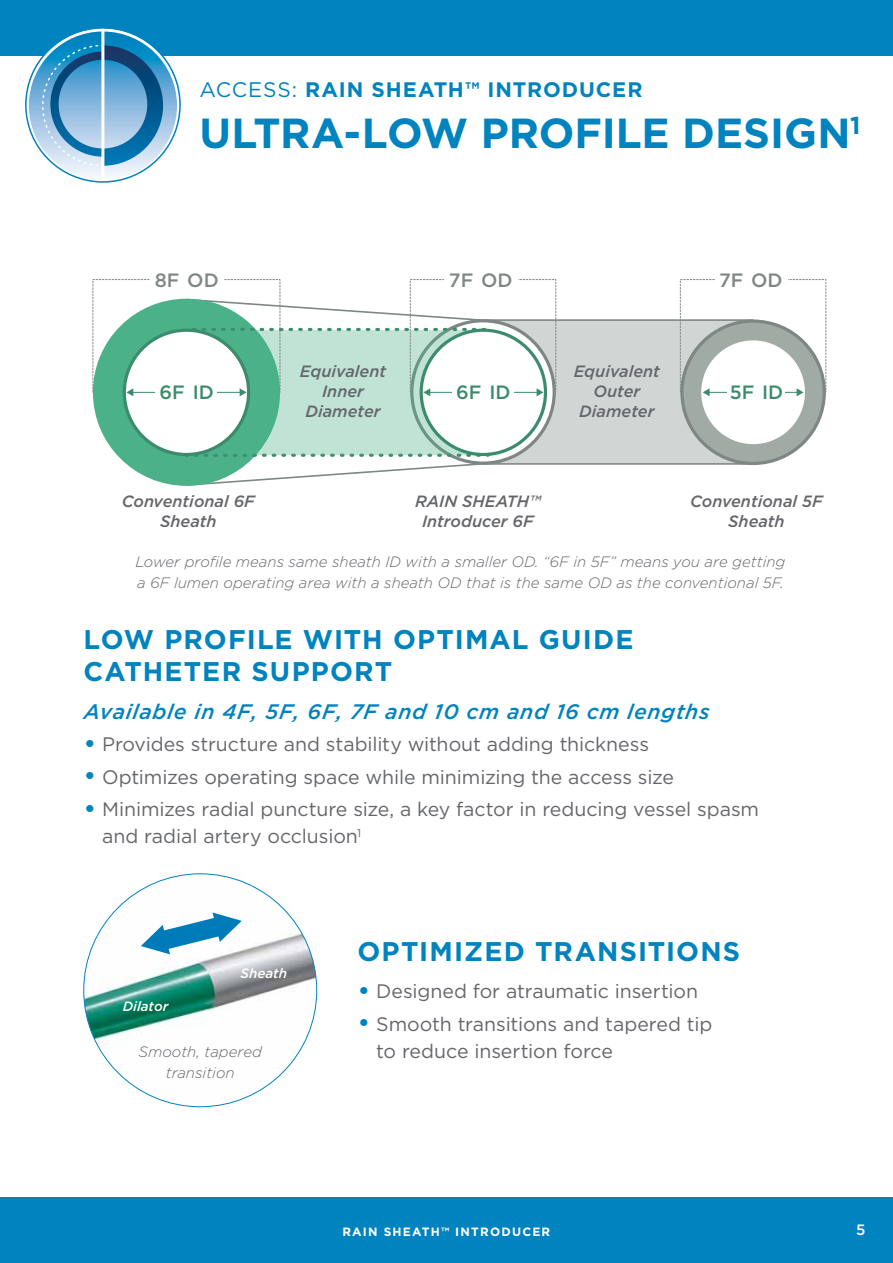
<style>
.page{position:relative;width:893px;height:1263px;background:#fff}
.page>*{position:absolute;margin:0;border:0;box-sizing:border-box;transform-origin:0 0}
.t1{font:700 42px "Gotham";color:#0083be}
.t2{font:700 27px/32.4px "Gotham";letter-spacing:.04em;color:#0083be}
.t3{font:italic 500 21px "Gotham";letter-spacing:.035em;color:#0083be}
.t4{font:700 21px "Gotham";letter-spacing:.045em;color:#0083be}
.t5{font:19.5px/27px "Gotham";letter-spacing:-.005em;color:#64666b}
.t6{font:500 19.35px "Gotham";color:#3b8b6c}
.t7{font:500 19.35px "Gotham";color:#7e8783}
.t8{font:italic 500 16.35px/19.6px "Gotham";color:#64666b;text-align:center}
.t9{font:italic 300 15px/21px "Gotham";color:#64666b;text-align:center}
.t10{font:500 15px "Gotham";color:#fff}
.t11{font:italic 500 13.5px "Gotham";color:#fff}
.t12{font:700 12px "Gotham";letter-spacing:.1em;color:#fff}
.s1{font-weight:400}
.s2{font-size:27px;color:#0083be}
</style>
<div class="page">
<div style="left:0;top:1197px;width:893px;height:66px;background:#0083be"></div>
<img style="left:84px;top:874px;width:233px;height:233px;border-radius:116px">
<div style="left:0;top:0;width:893px;height:55px;background:#0083be"></div>
<svg style="left:93px;top:298px;width:733px;height:188px"></svg>
<div style="left:727px;top:382px;width:58px;height:20px;background:#fff"></div>
<div style="left:92px;top:279px;width:188px;height:114px;border:1px dashed #7e8783"></div>
<div style="left:150px;top:270px;width:74px;height:20px;background:#fff"></div>
<div style="left:410px;top:279px;width:146px;height:113px;border:1px dashed #7e8783"></div>
<div style="left:444px;top:270px;width:74px;height:20px;background:#fff"></div>
<div style="left:680px;top:279px;width:146px;height:113px;border:1px dashed #7e8783"></div>
<div style="left:715px;top:270px;width:73px;height:20px;background:#fff"></div>
<svg style="left:26px;top:30px;width:154px;height:152px"></svg>
<hr style="left:101px;top:29px;width:3px;height:152px;background:#fff">
<svg style="left:139px;top:906px;width:105px;height:55px"></svg>
<p class="t4" style="left:199px;top:76px;width:445px"><span class="s1">ACCESS:</span> RAIN SHEATH™ INTRODUCER</p>
<h1 class="t1" style="left:199px;top:105px;width:663px">ULTRA-LOW PROFILE DESIGN<sup>1</sup></h1>
<p class="t7" style="left:155px;top:268px;width:66px">8F OD</p>
<p class="t7" style="left:449px;top:268px;width:65px">7F OD</p>
<p class="t7" style="left:719px;top:268px;width:65px">7F OD</p>
<p class="t8" style="left:300px;top:362px;width:88px">Equivalent<br>Inner<br>Diameter</p>
<p class="t8" style="left:574px;top:362px;width:88px">Equivalent<br>Outer<br>Diameter</p>
<p class="t6" style="left:160px;top:380px;width:56px">6F ID</p>
<p class="t6" style="left:456px;top:380px;width:56px">6F ID</p>
<p class="t6" style="left:730px;top:380px;width:55px">5F ID</p>
<p class="t8" style="left:122px;top:492px;width:135px">Conventional 6F<br>Sheath</p>
<p class="t8" style="left:415px;top:492px;width:127px">RAIN SHEATH™<br>Introducer 6F</p>
<p class="t8" style="left:690px;top:492px;width:134px">Conventional 5F<br>Sheath</p>
<p class="t9" style="left:136px;top:551px;width:651px;text-align:left">Lower profile means same sheath ID with a smaller OD. “6F in 5F” means you are getting a 6F lumen operating area with a sheath OD that is the same OD as the conventional 5F.</p>
<h2 class="t2" style="left:83px;top:623px;width:552px">LOW PROFILE WITH OPTIMAL GUIDE<br>CATHETER SUPPORT</h2>
<p class="t3" style="left:83px;top:698px;width:627px">Available in 4F, 5F, 6F, 7F and 10 cm and 16 cm lengths</p>
<p class="t5" style="left:83px;top:730px;width:567px"><span class="s2">•</span> Provides structure and stability without adding thickness</p>
<p class="t5" style="left:83px;top:763px;width:592px"><span class="s2">•</span> Optimizes operating space while minimizing the access size</p>
<p class="t5" style="left:102px;top:795px;width:659px;text-indent:-19px"><span class="s2">•</span> Minimizes radial puncture size, a key factor in reducing vessel spasm and radial artery occlusion<sup>1</sup></p>
<p class="t11" style="left:123px;top:997px;width:47px">Dilator</p>
<p class="t11" style="left:240px;top:964px;width:48px">Sheath</p>
<p class="t9" style="left:139px;top:1040px;width:125px">Smooth, tapered transition</p>
<h2 class="t2" style="left:357px;top:935px;width:384px">OPTIMIZED TRANSITIONS</h2>
<p class="t5" style="left:357px;top:977px;width:342px"><span class="s2">•</span> Designed for atraumatic insertion</p>
<p class="t5" style="left:376px;top:1010px;width:338px;text-indent:-19px"><span class="s2">•</span> Smooth transitions and tapered tip to reduce insertion force</p>
<p class="t12" style="left:342px;top:1224px;width:209px">RAIN SHEATH™ INTRODUCER</p>
<p class="t10" style="left:856px;top:1220px;width:11px">5</p>
</div>
